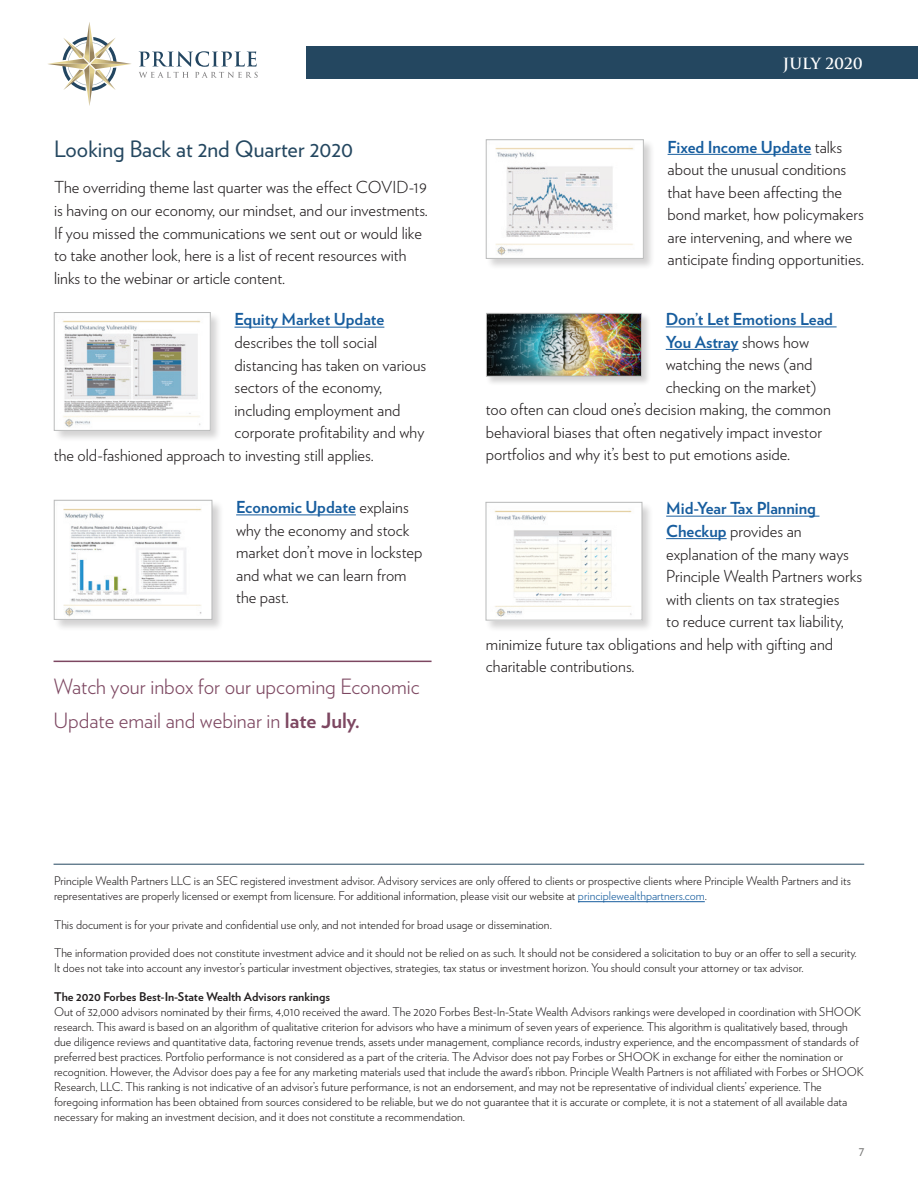
<style>
.page{position:relative;width:918px;height:1188px;background:#fff}
.page>*{position:absolute;margin:0;border:0;box-sizing:border-box;transform-origin:0 0}
.t1{font:22.5px "Verlag";color:#244760}
.t2{font:300 21px/34.5px "Verlag";color:#7d4761}
.t3{font:300 16.5px/22.5px "Verlag";color:#231f20}
.t4{font:700 16.5px "Verlag";color:#175d9e}
.t5{font:600 15px "Trajan Pro 3";color:#fff}
.t6{font:13.5px "Verlag";color:#787877}
.t7{font:300 12px/15px "Verlag";color:#231f20}
.t8{font:700 12px "Verlag";color:#231f20}
.s1{font-weight:700;color:#175d9e}
.s2{font-weight:700}
.s3{font-weight:300;color:#231f20}
.s4{color:#175d9e}
</style>
<div class="page">
<svg style="left:139px;top:51px;width:119px;height:27px"></svg>
<svg style="left:48px;top:22px;width:83px;height:84px"></svg>
<div style="left:306px;top:46px;width:612px;height:33px;background:#244760"></div>
<div style="left:486px;top:139px;width:169px;height:131px;background:#231f20;opacity:.2"></div>
<img style="left:488px;top:141px;width:154px;height:116px">
<div style="left:486px;top:139px;width:158px;height:120px;border:1px solid #babbbb"></div>
<div style="left:486px;top:502px;width:168px;height:130px;background:#231f20;opacity:.2"></div>
<img style="left:488px;top:504px;width:152px;height:114px">
<div style="left:486px;top:502px;width:156px;height:118px;border:1px solid #babbbb"></div>
<div style="left:54px;top:500px;width:170px;height:132px;background:#231f20;opacity:.2"></div>
<img style="left:56px;top:502px;width:154px;height:116px">
<div style="left:54px;top:500px;width:158px;height:120px;border:1px solid #babbbb"></div>
<div style="left:54px;top:312px;width:168px;height:130px;background:#231f20;opacity:.2"></div>
<img style="left:56px;top:314px;width:153px;height:115px">
<div style="left:54px;top:312px;width:157px;height:119px;border:1px solid #babbbb"></div>
<div style="left:486px;top:313px;width:165px;height:73px;background:#231f20;opacity:.2"></div>
<img style="left:488px;top:315px;width:152px;height:59px">
<div style="left:486px;top:313px;width:156px;height:63px;border:1px solid #babbbb"></div>
<hr style="left:54px;top:661px;width:378px;height:1px;background:#7d4761">
<hr style="left:666px;top:516px;width:153px;height:1px;background:#175d9e">
<hr style="left:666px;top:538px;width:61px;height:1px;background:#175d9e">
<hr style="left:236px;top:514px;width:120px;height:1px;background:#175d9e">
<hr style="left:235px;top:327px;width:149px;height:1px;background:#175d9e">
<hr style="left:666px;top:326px;width:171px;height:1px;background:#175d9e">
<hr style="left:666px;top:349px;width:72px;height:1px;background:#175d9e">
<hr style="left:668px;top:154px;width:143px;height:1px;background:#175d9e">
<hr style="left:578px;top:901px;width:127px;height:1px;background:#175d9e">
<hr style="left:54px;top:864px;width:810px;height:1px;background:#244760">
<h1 class="t1" style="left:54px;top:133px;width:301px">Looking Back at 2nd Quarter 2020</h1>
<p class="t3" style="left:54px;top:175px;width:375px">The overriding theme last quarter was the effect COVID-19 is having on our economy, our mindset, and our investments.<br>If you missed the communications we sent out or would like to take another look, here is a list of recent resources with links to the webinar or article content.</p>
<h3 class="t4" style="left:235px;top:307px;width:151px">Equity Market Update</h3>
<h3 class="t3" style="left:235px;top:330px;width:144px">describes the toll social</h3>
<h3 class="t3" style="left:235px;top:352px;width:193px">distancing has taken on various</h3>
<h3 class="t3" style="left:235px;top:375px;width:149px">sectors of the economy,</h3>
<h3 class="t3" style="left:235px;top:397px;width:168px">including employment and</h3>
<h3 class="t3" style="left:235px;top:420px;width:191px">corporate profitability and why</h3>
<h3 class="t3" style="left:54px;top:442px;width:321px">the old-fashioned approach to investing still applies.</h3>
<h3 class="t3" style="left:236px;top:495px;width:188px"><span class="s1">Economic Update</span> explains why the economy and stock market don’t move in lockstep and what we can learn from the past.</h3>
<h2 class="t2" style="left:54px;top:668px;width:368px">Watch your inbox for our upcoming Economic<br>Update email and webinar in <span class="s2">late July.</span></h2>
<p class="t5" style="left:783px;top:52px;width:82px">JULY 2020</p>
<h3 class="t3" style="left:668px;top:135px;width:198px"><span class="s1">Fixed Income Update</span> talks about the unusual conditions that have been affecting the bond market, how policymakers are intervening, and where we anticipate finding opportunities.</h3>
<h3 class="t4" style="left:666px;top:306px;width:169px">Don’t Let Emotions Lead</h3>
<h3 class="t4" style="left:666px;top:329px;width:145px">You Astray <span class="s3">shows how</span></h3>
<h3 class="t3" style="left:666px;top:352px;width:148px">watching the news (and</h3>
<h3 class="t3" style="left:666px;top:375px;width:152px">checking on the market)</h3>
<h3 class="t3" style="left:486px;top:397px;width:347px">too often can cloud one’s decision making, the common</h3>
<h3 class="t3" style="left:486px;top:420px;width:338px">behavioral biases that often negatively impact investor</h3>
<h3 class="t3" style="left:486px;top:442px;width:306px">portfolios and why it’s best to put emotions aside.</h3>
<h3 class="t4" style="left:666px;top:496px;width:151px">Mid-Year Tax Planning</h3>
<h3 class="t3" style="left:666px;top:519px;width:137px"><span class="s1">Checkup</span> provides an</h3>
<h3 class="t3" style="left:666px;top:541px;width:184px">explanation of the many ways</h3>
<h3 class="t3" style="left:666px;top:564px;width:198px">Principle Wealth Partners works</h3>
<h3 class="t3" style="left:666px;top:586px;width:175px">with clients on tax strategies</h3>
<h3 class="t3" style="left:666px;top:609px;width:179px">to reduce current tax liability,</h3>
<h3 class="t3" style="left:486px;top:631px;width:349px">minimize future tax obligations and help with gifting and</h3>
<h3 class="t3" style="left:486px;top:654px;width:150px">charitable contributions.</h3>
<p class="t7" style="left:54px;top:873px;width:798px">Principle Wealth Partners LLC is an SEC registered investment advisor. Advisory services are only offered to clients or prospective clients where Principle Wealth Partners and its representatives are properly licensed or exempt from licensure. For additional information, please visit our website at <span class="s4">principlewealthpartners.com</span>.</p>
<p class="t7" style="left:54px;top:917px;width:499px">This document is for your private and confidential use only, and not intended for broad usage or dissemination.</p>
<p class="t7" style="left:54px;top:945px;width:804px">The information provided does not constitute investment advice and it should not be relied on as such. It should not be considered a solicitation to buy or an offer to sell a security.<br>It does not take into account any investor’s particular investment objectives, strategies, tax status or investment horizon. You should consult your attorney or tax advisor.</p>
<p class="t8" style="left:54px;top:987px;width:278px">The 2020 Forbes Best-In-State Wealth Advisors rankings</p>
<p class="t7" style="left:54px;top:1004px;width:812px">Out of 32,000 advisors nominated by their firms, 4,010 received the award. The 2020 Forbes Best-In-State Wealth Advisors rankings were developed in coordination with SHOOK research. This award is based on an algorithm of qualitative criterion for advisors who have a minimum of seven years of experience. This algorithm is qualitatively based, through due diligence reviews and quantitative data, factoring revenue trends, assets under management, compliance records, industry experience, and the encompassment of standards of preferred best practices. Portfolio performance is not considered as a part of the criteria. The Advisor does not pay Forbes or SHOOK in exchange for either the nomination or recognition. However, the Advisor does pay a fee for any marketing materials used that include the award’s ribbon. Principle Wealth Partners is not affiliated with Forbes or SHOOK Research, LLC. This ranking is not indicative of an advisor’s future performance, is not an endorsement, and may not be representative of individual clients’ experience. The foregoing information has been obtained from sources considered to be reliable, but we do not guarantee that it is accurate or complete, it is not a statement of all available data necessary for making an investment decision, and it does not constitute a recommendation.</p>
<p class="t6" style="left:859px;top:1141px;width:7px">7</p>
</div>
